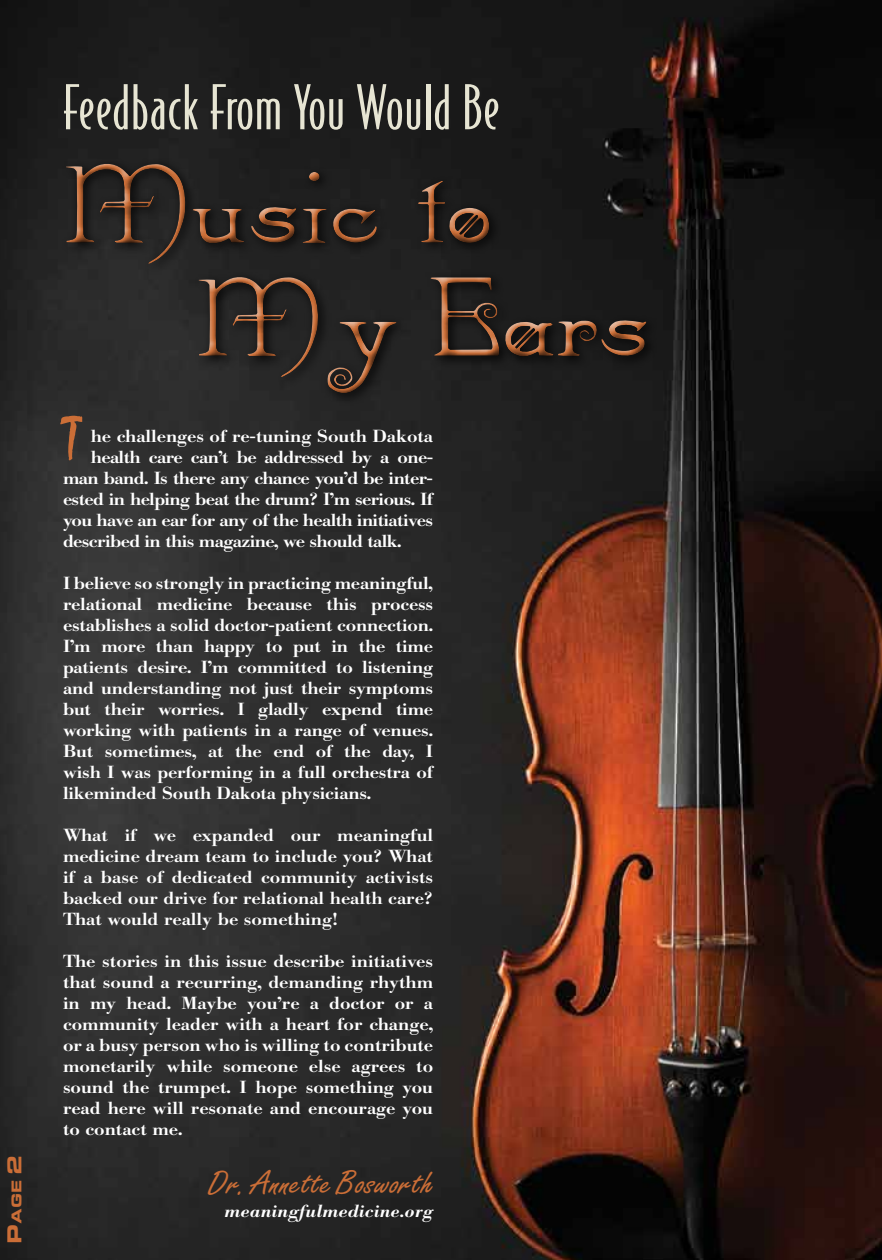
<style>
.page{position:relative;width:882px;height:1260px;background:#fff}
.page>*{position:absolute;margin:0;border:0;box-sizing:border-box;transform-origin:0 0}
.t1{font:144.2px/113.2px "Bangle";color:#cb6e37;scale:1.11 1}
.t2{font:63px "Mistral";color:#cb6e37}
.t3{font:56.7px "OPTI Jake";color:#e7e5d3;scale:1.12 1}
.t4{font:34.12px "Freestyle Script";color:#cb6e37;scale:1.11 1}
.t5{font:500 17.32px/21px "B Bodoni";letter-spacing:-.01em;color:#fff;text-align:justify;scale:1.11 1}
.t6{font:500 17.32px "B Bodoni";letter-spacing:-.03em;color:#fff;scale:1.11 1}
.t7{font:italic 500 17.32px "B Bodoni";color:#fff;scale:1.11 1}
.t8{font:14.7px "Eurostile Extended Black DTC";color:#cb6e37}
.s1{font-size:21px}
</style>
<div class="page">
<img style="left:0;top:0;width:882px;height:1260px">
<div style="left:61px;top:158px;width:598px;height:248px;background:#262626"></div>
<div style="left:54px;top:151px;width:603px;height:243px;background:#1d1d1d"></div>
<div style="left:56px;top:166px;width:603px;height:230px;background:#000;opacity:.75"></div>
<p class="t8" style="left:8px;top:1244px;width:91px;rotate:-90deg"><span class="s1">P</span>age <span class="s1">2</span></p>
<h3 class="t3" style="left:63px;top:73px;width:392px">Feedback From You Would Be</h3>
<h1 class="t1" style="left:194px;top:155px;width:410px;text-indent:-133px">Music to<br>My Ears</h1>
<h2 class="t2" style="left:63px;top:405px;width:19px">T</h2>
<p class="t5" style="left:91px;top:426px;width:310px">he challenges of re-tuning South Dakota</p>
<p class="t6" style="left:91px;top:447px;width:310px">health care can’t be addressed by a one-</p>
<p class="t6" style="left:63px;top:468px;width:335px">man band. Is there any chance you’d be inter-</p>
<p class="t6" style="left:63px;top:489px;width:335px">ested in helping beat the drum? I’m serious. If</p>
<p class="t6" style="left:63px;top:510px;width:335px">you have an ear for any of the health initiatives</p>
<p class="t6" style="left:63px;top:531px;width:307px">described in this magazine, we should talk.</p>
<p class="t5" style="left:63px;top:573px;width:335px">I believe so strongly in practicing meaningful, relational medicine because this process establishes a solid doctor-patient connection.<br>I’m more than happy to put in the time patients desire. I’m committed to listening and understanding not just their symptoms but their worries. I gladly expend time working with patients in a range of venues.<br>But sometimes, at the end of the day, I wish I was performing in a full orchestra of likeminded South Dakota physicians.</p>
<p class="t5" style="left:63px;top:825px;width:335px">What if we expanded our meaningful medicine dream team to include you? What if a base of dedicated community activists backed our drive for relational health care?<br>That would really be something!</p>
<p class="t5" style="left:63px;top:951px;width:335px">The stories in this issue describe initiatives that sound a recurring, demanding rhythm in my head. Maybe you’re a doctor or a community leader with a heart for change, or a busy person who is willing to contribute monetarily while someone else agrees to sound the trumpet. I hope something you read here will resonate and encourage you to contact me.</p>
<h3 class="t4" style="left:208px;top:1163px;width:204px">Dr. Annette Bosworth</h3>
<p class="t7" style="left:225px;top:1201px;width:189px">meaningfulmedicine.org</p>
</div>
